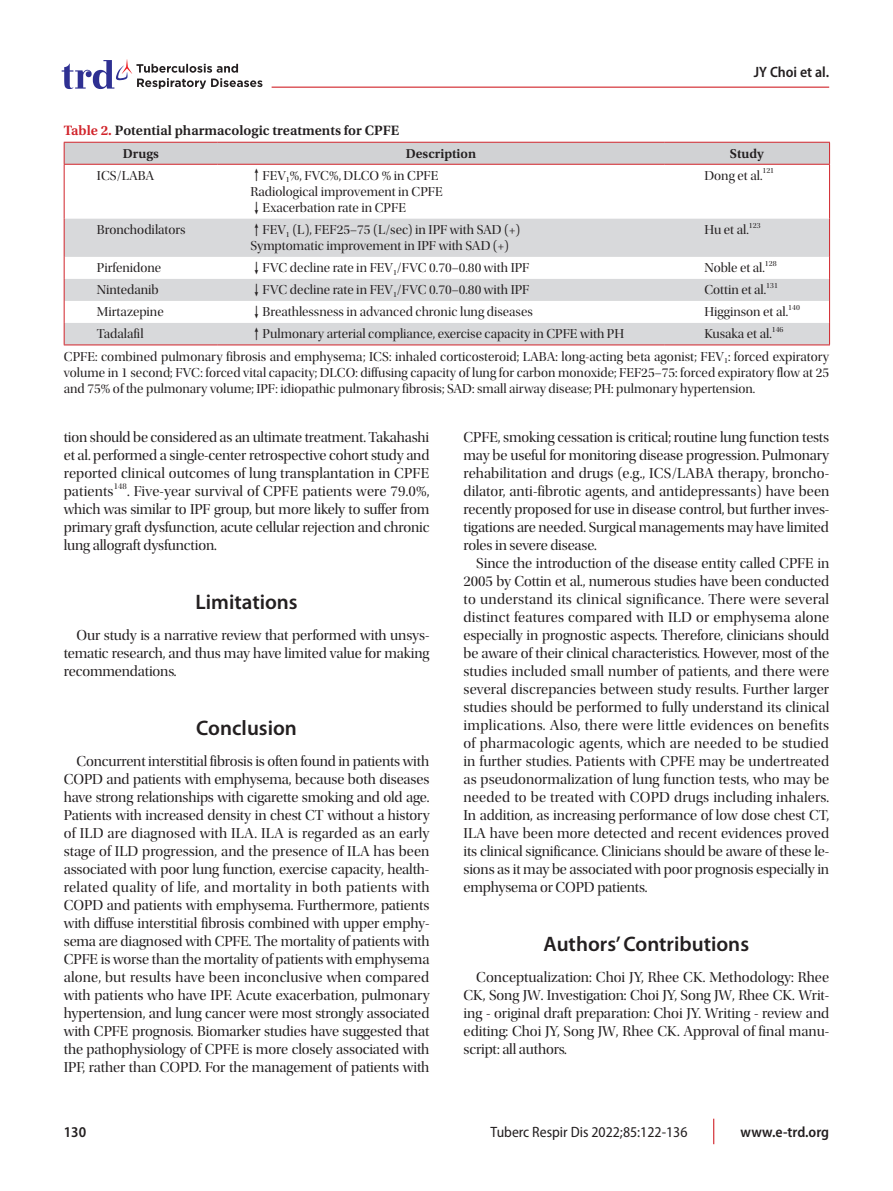
<style>
.page{position:relative;width:893px;height:1191px;background:#fff}
.page>*{position:absolute;margin:0;border:0;box-sizing:border-box;transform-origin:0 0}
.t1{font:600 21px "Myriad Pro";color:#231f20}
.t2{font:15px/18px "Utopia Std Disp";letter-spacing:-.01em;color:#231f20;text-align:justify}
.t3{font:semi-condensed 15px "Myriad Pro";color:#231f20}
.t4{font:600 semi-condensed 15px "Myriad Pro";color:#231f20}
.t5{font:600 14.25px "Utopia Std";color:#231f20}
.t6{font:13.5px/16.2px "Utopia Std Disp";color:#231f20}
.t7{font:600 13.5px "Utopia Std";color:#231f20}
.t8{font:8.7px "Utopia Std Disp";color:#231f20}
.t9{font:7.8px "Utopia Std Disp";color:#231f20}
.s1{color:#d1232a}
.s2{font-family:"Ko Pub World Batang";font-weight:300}
</style>
<div class="page">
<svg style="left:713px;top:1118px;width:1px;height:26px"></svg>
<hr style="left:272px;top:87px;width:557px;height:1px;background:#d1232a">
<svg style="left:62px;top:59px;width:200px;height:30px"></svg>
<svg style="left:65px;top:219px;width:764px;height:125px;fill:#d8d9db"></svg>
<div style="left:64px;top:143px;width:766px;height:21px;background:#d1d2d4"></div>
<hr style="left:64px;top:165px;width:1px;height:54px;background:#d1232a">
<hr style="left:829px;top:165px;width:1px;height:54px;background:#d1232a">
<hr style="left:64px;top:219px;width:1px;height:38px;background:#d1232a">
<hr style="left:829px;top:219px;width:1px;height:38px;background:#d1232a">
<svg style="left:64px;top:257px;width:1px;height:87px"></svg>
<svg style="left:829px;top:257px;width:1px;height:87px"></svg>
<hr style="left:64px;top:344px;width:154px;height:1px;background:#d1232a">
<hr style="left:218px;top:344px;width:446px;height:1px;background:#d1232a">
<hr style="left:664px;top:344px;width:166px;height:1px;background:#d1232a">
<hr style="left:64px;top:142px;width:154px;height:1px;background:#d1232a">
<hr style="left:218px;top:142px;width:446px;height:1px;background:#d1232a">
<hr style="left:664px;top:142px;width:166px;height:1px;background:#d1232a">
<hr style="left:64px;top:164px;width:154px;height:1px;background:#d1232a">
<hr style="left:218px;top:164px;width:446px;height:1px;background:#d1232a">
<hr style="left:664px;top:164px;width:166px;height:1px;background:#d1232a">
<p class="t4" style="left:754px;top:62px;width:77px">JY Choi et al.</p>
<p class="t5" style="left:64px;top:122px;width:337px"><span class="s1">Table 2.</span> Potential pharmacologic treatments for CPFE</p>
<p class="t7" style="left:123px;top:146px;width:37px">Drugs</p>
<p class="t7" style="left:406px;top:146px;width:72px">Description</p>
<p class="t7" style="left:730px;top:146px;width:35px">Study</p>
<p class="t6" style="left:97px;top:167px;width:59px">ICS/LABA</p>
<p class="t6" style="left:250px;top:167px;width:194px"><span class="s2">↑</span>FEV<sub>1</sub>%, FVC%, DLCO % in CPFE<br>Radiological improvement in CPFE <span class="s2">↓</span>Exacerbation rate in CPFE</p>
<p class="t6" style="left:704px;top:167px;width:59px">Dong et al.</p>
<p class="t9" style="left:762px;top:167px;width:13px">121</p>
<p class="t6" style="left:97px;top:222px;width:90px">Bronchodilators</p>
<p class="t6" style="left:250px;top:222px;width:271px"><span class="s2">↑</span>FEV<sub>1</sub> (L), FEF25–75 (L/sec) in IPF with SAD (+)<br>Symptomatic improvement in IPF with SAD (+)</p>
<p class="t6" style="left:704px;top:222px;width:46px">Hu et al.</p>
<p class="t9" style="left:749px;top:221px;width:13px">123</p>
<p class="t6" style="left:97px;top:260px;width:66px">Pirfenidone</p>
<p class="t6" style="left:250px;top:260px;width:281px"><span class="s2">↓</span>FVC decline rate in FEV<sub>1</sub>/FVC 0.70–0.80 with IPF</p>
<p class="t6" style="left:704px;top:260px;width:62px">Noble et al.</p>
<p class="t9" style="left:765px;top:259px;width:13px">128</p>
<p class="t6" style="left:97px;top:282px;width:63px">Nintedanib</p>
<p class="t6" style="left:250px;top:282px;width:281px"><span class="s2">↓</span>FVC decline rate in FEV<sub>1</sub>/FVC 0.70–0.80 with IPF</p>
<p class="t6" style="left:704px;top:282px;width:63px">Cottin et al.</p>
<p class="t9" style="left:766px;top:281px;width:13px">131</p>
<p class="t6" style="left:97px;top:304px;width:68px">Mirtazepine</p>
<p class="t6" style="left:250px;top:304px;width:284px"><span class="s2">↓</span>Breathlessness in advanced chronic lung diseases</p>
<p class="t6" style="left:704px;top:304px;width:85px">Higginson et al.</p>
<p class="t9" style="left:788px;top:303px;width:13px">140</p>
<p class="t6" style="left:97px;top:326px;width:48px">Tadalafil</p>
<p class="t6" style="left:250px;top:326px;width:375px"><span class="s2">↑</span>Pulmonary arterial compliance, exercise capacity in CPFE with PH</p>
<p class="t6" style="left:704px;top:326px;width:69px">Kusaka et al.</p>
<p class="t9" style="left:772px;top:325px;width:13px">146</p>
<p class="t6" style="left:64px;top:348px;width:767px;text-align:justify">CPFE: combined pulmonary fibrosis and emphysema; ICS: inhaled corticosteroid; LABA: long-acting beta agonist; FEV<sub>1</sub>: forced expiratory volume in 1 second; FVC: forced vital capacity; DLCO: diffusing capacity of lung for carbon monoxide; FEF25–75: forced expiratory flow at 25 and 75% of the pulmonary volume; IPF: idiopathic pulmonary fibrosis; SAD: small airway disease; PH: pulmonary hypertension.</p>
<p class="t2" style="left:64px;top:428px;width:367px">tion should be considered as an ultimate treatment. Takahashi et al. performed a single-center retrospective cohort study and reported clinical outcomes of lung transplantation in CPFE patients</p>
<p class="t8" style="left:114px;top:481px;width:15px">148</p>
<p class="t2" style="left:64px;top:482px;width:367px;text-indent:63px">. Five-year survival of CPFE patients were 79.0%, which was similar to IPF group, but more likely to suffer from primary graft dysfunction, acute cellular rejection and chronic lung allograft dysfunction.</p>
<h1 class="t1" style="left:196px;top:589px;width:104px">Limitations</h1>
<p class="t2" style="left:64px;top:626px;width:367px;text-indent:13px">Our study is a narrative review that performed with unsys&shy;tematic research, and thus may have limited value for making recommendations.</p>
<h1 class="t1" style="left:196px;top:715px;width:102px">Conclusion</h1>
<p class="t2" style="left:64px;top:752px;width:367px;text-indent:13px">Concurrent interstitial fibrosis is often found in patients with COPD and patients with emphysema, because both diseases have strong relationships with cigarette smoking and old age.<br>Patients with increased density in chest CT without a history of ILD are diagnosed with ILA. ILA is regarded as an early stage of ILD progression, and the presence of ILA has been associated with poor lung function, exercise capacity, health&shy;related quality of life, and mortality in both patients with COPD and patients with emphysema. Furthermore, patients with diffuse interstitial fibrosis combined with upper emphy&shy;sema are diagnosed with CPFE. The mortality of patients with CPFE is worse than the mortality of patients with emphysema alone, but results have been inconclusive when compared with patients who have IPF. Acute exacerbation, pulmonary hypertension, and lung cancer were most strongly associated with CPFE prognosis. Biomarker studies have suggested that the pathophysiology of CPFE is more closely associated with IPF, rather than COPD. For the management of patients with</p>
<p class="t2" style="left:463px;top:428px;width:367px">CPFE, smoking cessation is critical; routine lung function tests may be useful for monitoring disease progression. Pulmonary rehabilitation and drugs (e.g., ICS/LABA therapy, broncho&shy;dilator, anti-fibrotic agents, and antidepressants) have been recently proposed for use in disease control, but further inves&shy;tigations are needed. Surgical managements may have limited roles in severe disease.</p>
<p class="t2" style="left:463px;top:554px;width:367px;text-indent:13px">Since the introduction of the disease entity called CPFE in 2005 by Cottin et al., numerous studies have been conducted to understand its clinical significance. There were several distinct features compared with ILD or emphysema alone especially in prognostic aspects. Therefore, clinicians should be aware of their clinical characteristics. However, most of the studies included small number of patients, and there were several discrepancies between study results. Further larger studies should be performed to fully understand its clinical implications. Also, there were little evidences on benefits of pharmacologic agents, which are needed to be studied in further studies. Patients with CPFE may be undertreated as pseudonormalization of lung function tests, who may be needed to be treated with COPD drugs including inhalers.<br>In addition, as increasing performance of low dose chest CT, ILA have been more detected and recent evidences proved its clinical significance. Clinicians should be aware of these le&shy;sions as it may be associated with poor prognosis especially in emphysema or COPD patients.</p>
<h1 class="t1" style="left:544px;top:931px;width:207px">Authors’ Contributions</h1>
<p class="t2" style="left:463px;top:968px;width:367px;text-indent:13px">Conceptualization: Choi JY, Rhee CK. Methodology: Rhee CK, Song JW. Investigation: Choi JY, Song JW, Rhee CK. Writ&shy;ing - original draft preparation: Choi JY. Writing - review and editing: Choi JY, Song JW, Rhee CK. Approval of final manu&shy;script: all authors.</p>
<p class="t4" style="left:64px;top:1122px;width:24px">130</p>
<p class="t3" style="left:491px;top:1122px;width:198px">Tuberc Respir Dis 2022;85:122-136</p>
<p class="t4" style="left:740px;top:1122px;width:90px">www.e-trd.org</p>
</div>
